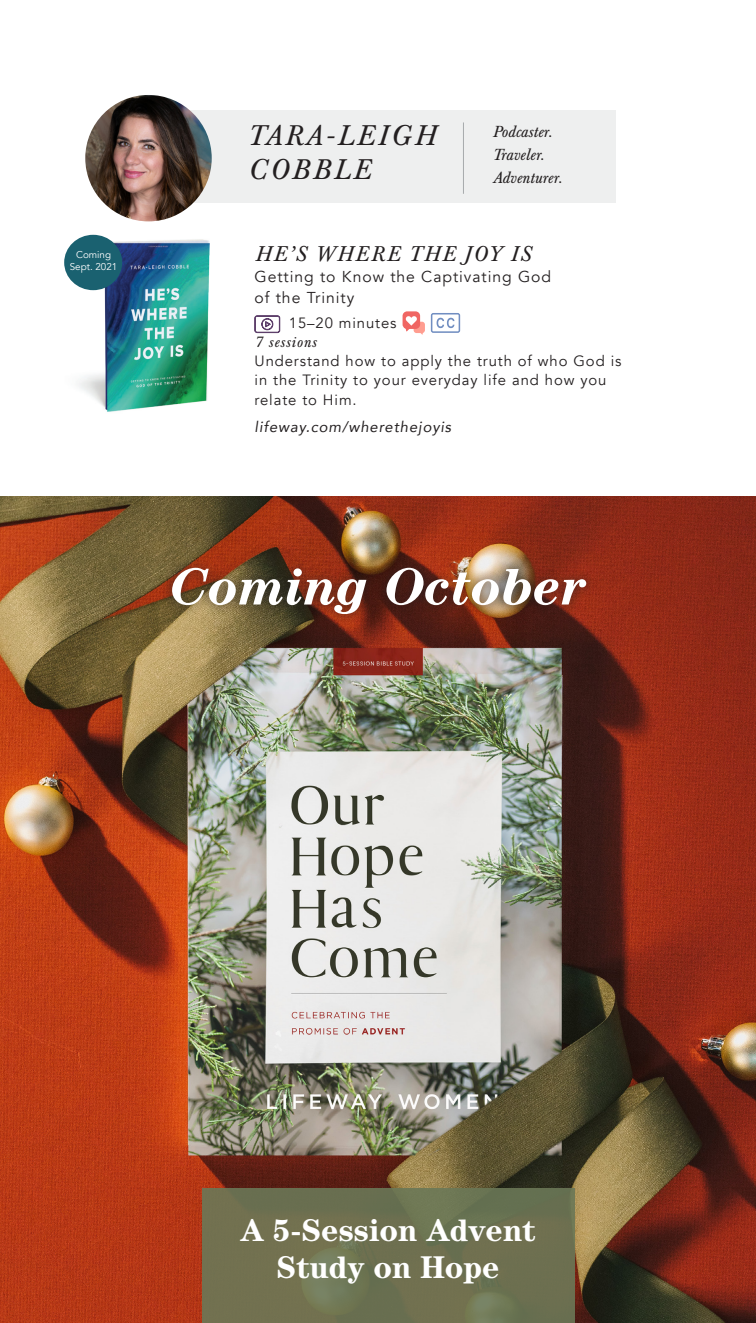
<style>
.page{position:relative;width:756px;height:1323px;background:#fff}
.page>*{position:absolute;margin:0;border:0;box-sizing:border-box;transform-origin:0 0}
.t1{font:italic 700 52.5px "Century Std";color:#fff}
.t2{font:700 31.5px "Century Std";color:#fff}
.t3{font:italic 28px/33.6px "Baskerville BE";letter-spacing:.105em;color:#231f20}
.t4{font:italic 21px "Baskerville BE";letter-spacing:.115em;color:#231f20}
.t5{font:15.75px "Avenir";letter-spacing:.06em;color:#231f20}
.t6{font:italic 15.75px "Baskerville BE";color:#231f20}
.t7{font:14.88px/19.2px "Avenir";letter-spacing:.06em;color:#231f20}
.t8{font:italic 14.88px "Avenir";letter-spacing:.06em;color:#231f20}
.t9{font:italic 14.88px "Baskerville BE";letter-spacing:.06em;color:#231f20}
.t10{font:9.8px "Avenir";color:#fff}
</style>
<div class="page">
<div style="left:165px;top:110px;width:451px;height:93px;background:#eeefef"></div>
<svg style="left:254px;top:315px;width:26px;height:18px"></svg>
<svg style="left:403px;top:311px;width:22px;height:24px"></svg>
<svg style="left:431px;top:313px;width:29px;height:20px"></svg>
<img style="left:85px;top:95px;width:127px;height:126px;border-radius:63px">
<hr style="left:463px;top:122px;width:1px;height:72px;background:#a7aaac">
<img style="left:64px;top:216px;width:146px;height:196px">
<img style="left:0;top:497px;width:756px;height:826px">
<div style="left:202px;top:1188px;width:373px;height:135px;background:linear-gradient(to right,#727251,#6b7151)"></div>
<div style="left:161px;top:558px;width:436px;height:68px;background:#231f20;opacity:.75"></div>
<div style="left:64px;top:235px;width:58px;height:55px;background:#1a6170;border-radius:50%"></div>
<p class="t10" style="left:76px;top:249px;width:36px">Coming</p>
<p class="t10" style="left:70px;top:261px;width:49px">Sept. 2021</p>
<p class="t3" style="left:247px;top:120px;width:189px">TARA-LEIGH<br>COBBLE</p>
<p class="t6" style="left:492px;top:122px;width:61px">Podcaster.</p>
<p class="t6" style="left:492px;top:146px;width:53px">Traveler.</p>
<p class="t6" style="left:492px;top:169px;width:71px">Adventurer.</p>
<p class="t4" style="left:255px;top:242px;width:277px">HE’S WHERE THE JOY IS</p>
<p class="t5" style="left:255px;top:267px;width:298px">Getting to Know the Captivating God</p>
<p class="t5" style="left:255px;top:288px;width:101px">of the Trinity</p>
<p class="t7" style="left:289px;top:313px;width:109px">15–20 minutes</p>
<p class="t9" style="left:255px;top:333px;width:63px">7 sessions</p>
<p class="t7" style="left:255px;top:352px;width:368px">Understand how to apply the truth of who God is in the Trinity to your everyday life and how you relate to Him.</p>
<p class="t8" style="left:255px;top:417px;width:198px">lifeway.com/wherethejoyis</p>
<p class="t1" style="left:170px;top:556px;width:418px">Coming October</p>
<p class="t2" style="left:240px;top:1211px;width:297px">A 5-Session Advent</p>
<p class="t2" style="left:276px;top:1249px;width:225px">Study on Hope</p>
</div>
